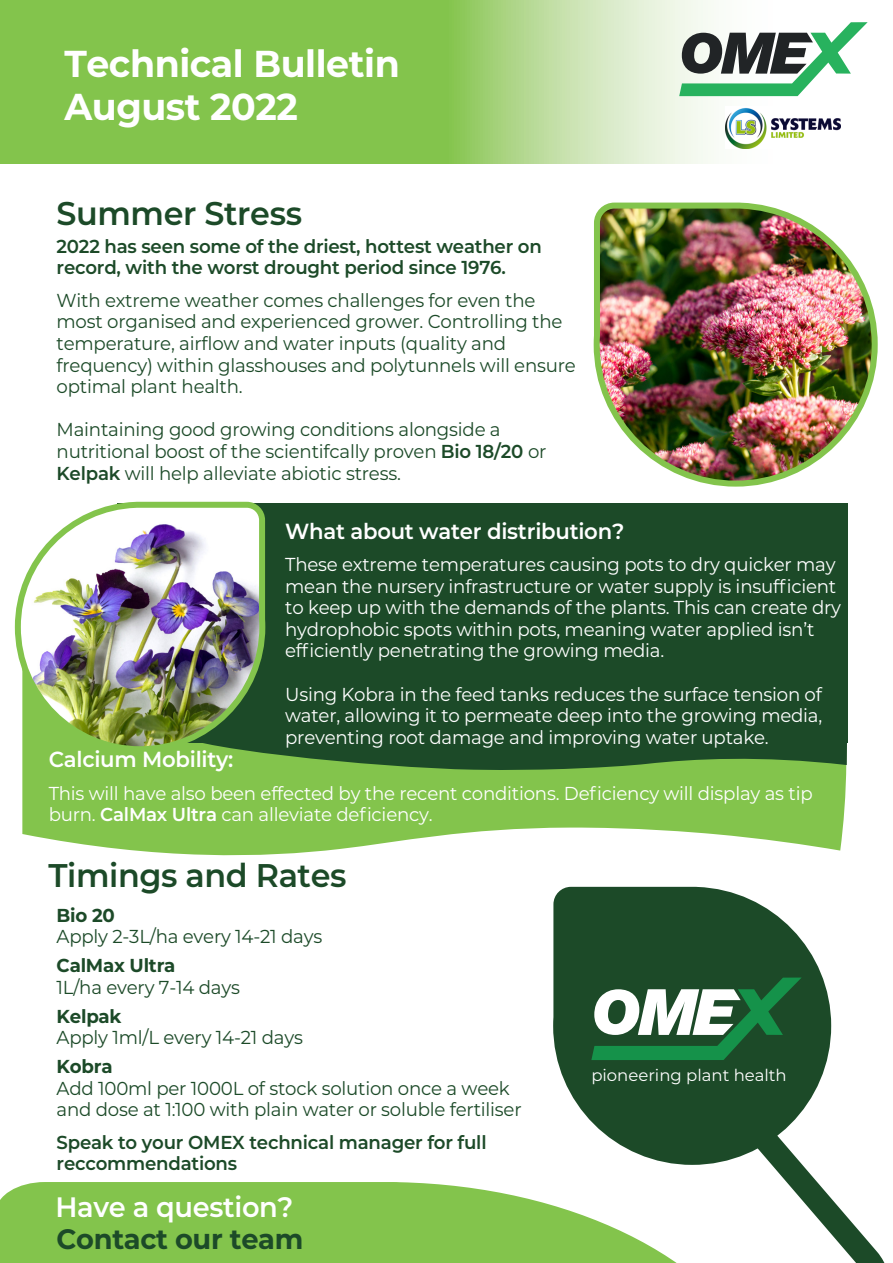
<style>
.page{position:relative;width:893px;height:1263px;background:#fff}
.page>*{position:absolute;margin:0;border:0;box-sizing:border-box;transform-origin:0 0}
.t1{font:700 37.5px/43.2px "Montserrat";letter-spacing:-.01em;color:#fff}
.t2{font:600 32.7px "Montserrat";letter-spacing:-.01em;color:#1c4a28}
.t3{font:600 28.05px "Montserrat";letter-spacing:-.01em;color:#fff}
.t4{font:700 28.05px "Montserrat";letter-spacing:-.01em;color:#1c4a28}
.t5{font:600 21.9px "Montserrat";letter-spacing:-.01em;color:#fff}
.t6{font:18.75px/21.6px "Montserrat";letter-spacing:-.01em;color:#fff}
.t7{font:18.75px/21.6px "Montserrat";letter-spacing:-.01em;color:#1c4a28}
.t8{font:600 18.75px/21.6px "Montserrat";letter-spacing:-.01em;color:#1c4a28}
.t9{font:700 18.75px "Montserrat";letter-spacing:-.01em;color:#1c4a28}
.t10{font:16.5px "Montserrat";color:#fff}
.s1{font-weight:600}
</style>
<div class="page">
<svg style="left:22px;top:755px;width:825px;height:101px;fill:#83c44c"></svg>
<svg style="left:171px;top:670px;width:677px;height:100px;background:#3a6e33"></svg>
<div style="left:117px;top:503px;width:730px;height:240px;background:#1c4a28"></div>
<svg style="left:0;top:1182px;width:677px;height:81px;background:#94cc64"></svg>
<svg style="left:553px;top:887px;width:278px;height:278px;fill:#1c4a28"></svg>
<svg style="left:591px;top:977px;width:211px;height:83px"></svg>
<svg style="left:726px;top:1094px;width:159px;height:169px"></svg>
<svg style="left:0;top:0;width:841px;height:163px;background:#a0d176"></svg>
<svg style="left:679px;top:22px;width:189px;height:74px"></svg>
<img style="left:593px;top:202px;width:285px;height:285px">
<img style="left:14px;top:501px;width:254px;height:254px">
<img style="left:725px;top:107px;width:115px;height:41px">
<h1 class="t1" style="left:64px;top:40px;width:337px">Technical Bulletin<br>August 2022</h1>
<h2 class="t2" style="left:57px;top:190px;width:247px">Summer Stress</h2>
<p class="t8" style="left:57px;top:234px;width:487px">2022 has seen some of the driest, hottest weather on record, with the worst drought period since 1976.</p>
<p class="t7" style="left:57px;top:289px;width:521px">With extreme weather comes challenges for even the most organised and experienced grower. Controlling the temperature, airflow and water inputs (quality and frequency) within glasshouses and polytunnels will ensure optimal plant health.</p>
<p class="t7" style="left:57px;top:418px;width:491px">Maintaining good growing conditions alongside a nutritional boost of the scientifcally proven <span class="s1">Bio 18/20</span> or<br><span class="s1">Kelpak</span> will help alleviate abiotic stress.</p>
<p class="t5" style="left:285px;top:515px;width:341px">What about water distribution?</p>
<p class="t6" style="left:285px;top:553px;width:557px">These extreme temperatures causing pots to dry quicker may mean the nursery infrastructure or water supply is insufficient to keep up with the demands of the plants. This can create dry hydrophobic spots within pots, meaning water applied isn’t efficiently penetrating the growing media.</p>
<p class="t6" style="left:285px;top:682px;width:539px;text-align:justify">Using Kobra in the feed tanks reduces the surface tension of water, allowing it to permeate deep into the growing media, preventing root damage and improving water uptake.</p>
<p class="t5" style="left:49px;top:744px;width:186px">Calcium Mobility:</p>
<p class="t6" style="left:49px;top:781px;width:765px">This will have also been effected by the recent conditions. Deficiency will display as tip burn. <span class="s1">CalMax Ultra</span> can alleviate deficiency.</p>
<h2 class="t2" style="left:49px;top:852px;width:299px">Timings and Rates</h2>
<p class="t9" style="left:57px;top:901px;width:60px">Bio 20</p>
<p class="t7" style="left:57px;top:925px;width:267px">Apply 2-3L/ha every 14-21 days</p>
<p class="t9" style="left:57px;top:952px;width:120px">CalMax Ultra</p>
<p class="t7" style="left:57px;top:976px;width:185px">1L/ha every 7-14 days</p>
<p class="t9" style="left:57px;top:1002px;width:67px">Kelpak</p>
<p class="t7" style="left:57px;top:1026px;width:248px">Apply 1ml/L every 14-21 days</p>
<p class="t9" style="left:57px;top:1053px;width:58px">Kobra</p>
<p class="t7" style="left:57px;top:1076px;width:466px">Add 100ml per 1000L of stock solution once a week and dose at 1:100 with plain water or soluble fertiliser</p>
<p class="t8" style="left:57px;top:1130px;width:431px">Speak to your OMEX technical manager for full reccommendations</p>
<h3 class="t3" style="left:56px;top:1187px;width:239px">Have a question?</h3>
<h3 class="t4" style="left:57px;top:1219px;width:248px">Contact our team</h3>
<p class="t10" style="left:591px;top:1064px;width:197px">pioneering plant health</p>
</div>
